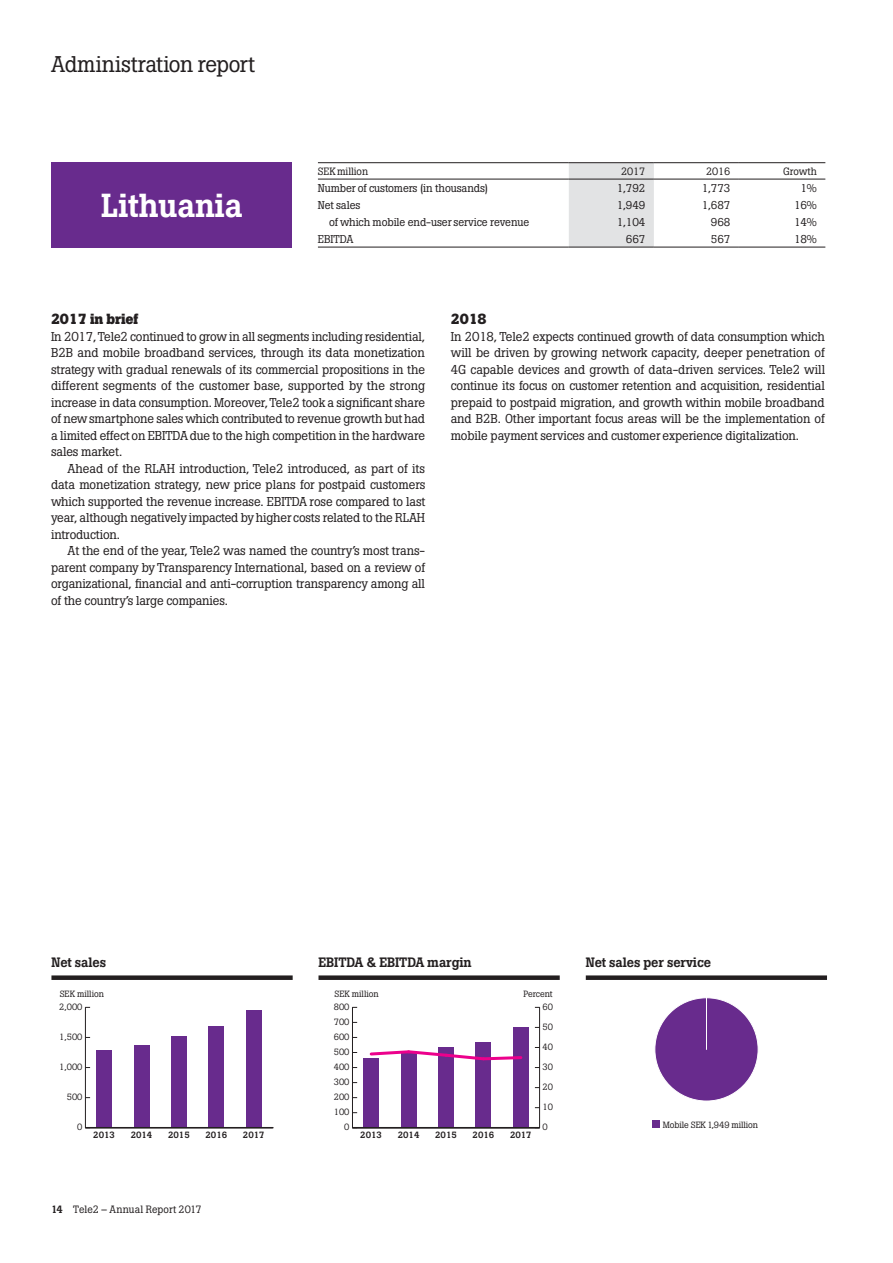
<style>
.page{position:relative;width:893px;height:1263px;background:#fff}
.page>*{position:absolute;margin:0;border:0;box-sizing:border-box;transform-origin:0 0}
.t1{font:500 33px "Boton Pro";letter-spacing:-.01em;color:#fff}
.t2{font:22.5px "Boton Pro";letter-spacing:-.01em;color:#231f20}
.t3{font:700 14.55px "Boton Pro";letter-spacing:-.01em;color:#231f20}
.t4{font:500 13.5px "Boton Pro";letter-spacing:-.01em;color:#231f20}
.t5{font:12.75px/16.5px "Boton Pro";letter-spacing:-.01em;color:#231f20;text-align:justify}
.t6{font:11.25px "Boton Pro";letter-spacing:-.01em;color:#231f20}
.t7{font:10.5px "Boton Pro";letter-spacing:-.01em;color:#231f20}
.t8{font:9px "Boton Pro";color:#231f20}
.t9{font:500 9px "Boton Pro";color:#231f20}
.s1{font-weight:500}
</style>
<div class="page">
<div style="left:569px;top:163px;width:85px;height:84px;background:#e2e3e4"></div>
<hr style="left:318px;top:162px;width:251px;height:1px;background:#231f20">
<hr style="left:318px;top:179px;width:251px;height:1px;background:#231f20">
<hr style="left:654px;top:179px;width:85px;height:1px;background:#231f20">
<hr style="left:739px;top:179px;width:86px;height:1px;background:#231f20">
<hr style="left:654px;top:162px;width:85px;height:1px;background:#231f20">
<hr style="left:739px;top:162px;width:86px;height:1px;background:#231f20">
<hr style="left:569px;top:162px;width:85px;height:1px;background:#231f20">
<hr style="left:569px;top:179px;width:85px;height:1px;background:#231f20">
<hr style="left:318px;top:247px;width:251px;height:1px;background:#231f20">
<hr style="left:569px;top:247px;width:85px;height:1px;background:#231f20">
<hr style="left:654px;top:247px;width:85px;height:1px;background:#231f20">
<hr style="left:739px;top:247px;width:86px;height:1px;background:#231f20">
<div style="left:51px;top:162px;width:241px;height:86px;background:#682b8d"></div>
<div style="left:51px;top:975px;width:242px;height:5px;background:#231f20"></div>
<div style="left:318px;top:975px;width:242px;height:5px;background:#231f20"></div>
<div style="left:586px;top:975px;width:241px;height:5px;background:#231f20"></div>
<div style="left:652px;top:1121px;width:7px;height:7px;background:#682b8d"></div>
<hr style="left:85px;top:1007px;width:1px;height:121px;background:#231f20">
<div style="left:96px;top:1051px;width:16px;height:77px;background:#682b8d"></div>
<div style="left:134px;top:1046px;width:15px;height:82px;background:#682b8d"></div>
<div style="left:171px;top:1036px;width:16px;height:92px;background:#682b8d"></div>
<div style="left:209px;top:1026px;width:15px;height:102px;background:#682b8d"></div>
<div style="left:246px;top:1010px;width:16px;height:118px;background:#682b8d"></div>
<hr style="left:86px;top:1127px;width:187px;height:1px;background:#231f20">
<hr style="left:352px;top:1007px;width:1px;height:121px;background:#231f20">
<div style="left:363px;top:1058px;width:16px;height:70px;background:#682b8d"></div>
<div style="left:401px;top:1051px;width:15px;height:77px;background:#682b8d"></div>
<div style="left:438px;top:1047px;width:16px;height:81px;background:#682b8d"></div>
<div style="left:476px;top:1042px;width:15px;height:86px;background:#682b8d"></div>
<div style="left:513px;top:1027px;width:16px;height:101px;background:#682b8d"></div>
<hr style="left:539px;top:1007px;width:1px;height:121px;background:#231f20">
<svg style="left:369px;top:1048px;width:154px;height:14px"></svg>
<hr style="left:353px;top:1127px;width:186px;height:1px;background:#231f20">
<div style="left:655px;top:998px;width:103px;height:103px;background:#682b8d;border-radius:52px"></div>
<h2 class="t2" style="left:51px;top:50px;width:206px">Administration report</h2>
<h1 class="t1" style="left:101px;top:184px;width:143px">Lithuania</h1>
<p class="t7" style="left:318px;top:164px;width:52px">SEK million</p>
<p class="t7" style="left:621px;top:164px;width:26px">2017</p>
<p class="t7" style="left:706px;top:164px;width:26px">2016</p>
<p class="t7" style="left:783px;top:164px;width:35px">Growth</p>
<p class="t6" style="left:318px;top:181px;width:172px">Number of customers (in thousands)</p>
<p class="t6" style="left:617px;top:181px;width:30px">1,792</p>
<p class="t6" style="left:702px;top:181px;width:30px">1,773</p>
<p class="t6" style="left:800px;top:181px;width:18px">1%</p>
<p class="t6" style="left:318px;top:198px;width:44px">Net sales</p>
<p class="t6" style="left:617px;top:198px;width:30px">1,949</p>
<p class="t6" style="left:702px;top:198px;width:30px">1,687</p>
<p class="t6" style="left:794px;top:198px;width:24px">16%</p>
<p class="t6" style="left:329px;top:215px;width:202px">of which mobile end-user service revenue</p>
<p class="t6" style="left:617px;top:215px;width:30px">1,104</p>
<p class="t6" style="left:711px;top:215px;width:21px">968</p>
<p class="t6" style="left:794px;top:215px;width:24px">14%</p>
<p class="t6" style="left:318px;top:232px;width:37px">EBITDA</p>
<p class="t6" style="left:626px;top:232px;width:21px">667</p>
<p class="t6" style="left:711px;top:232px;width:21px">567</p>
<p class="t6" style="left:794px;top:232px;width:24px">18%</p>
<p class="t3" style="left:51px;top:310px;width:89px">2017 in brief</p>
<p class="t5" style="left:51px;top:328px;width:376px">In 2017, Tele2 continued to grow in all segments including residential, B2B and mobile broadband services, through its data monetization strategy with gradual renewals of its commercial propositions in the different segments of the customer base, supported by the strong increase in data consumption. Moreover, Tele2 took a significant share of new smartphone sales which contributed to revenue growth but had a limited effect on EBITDA due to the high competition in the hardware sales market.</p>
<p class="t5" style="left:51px;top:460px;width:376px;text-indent:16px">Ahead of the RLAH introduction, Tele2 introduced, as part of its data monetization strategy, new price plans for postpaid customers which supported the revenue increase. EBITDA rose compared to last year, although negatively impacted by higher costs related to the RLAH introduction.</p>
<p class="t5" style="left:51px;top:543px;width:376px;text-indent:16px">At the end of the year, Tele2 was named the country’s most trans&shy;parent company by Transparency International, based on a review of organizational, financial and anti-corruption transparency among all of the country’s large companies.</p>
<p class="t3" style="left:451px;top:310px;width:37px">2018</p>
<p class="t5" style="left:451px;top:328px;width:376px">In 2018, Tele2 expects continued growth of data consumption which will be driven by growing network capacity, deeper penetration of 4G capable devices and growth of data-driven services. Tele2 will continue its focus on customer retention and acquisition, residential prepaid to postpaid migration, and growth within mobile broadband and B2B. Other important focus areas will be the implementation of mobile payment services and customer experience digitalization.</p>
<p class="t4" style="left:51px;top:953px;width:56px">Net sales</p>
<p class="t4" style="left:318px;top:953px;width:155px">EBITDA &amp; EBITDA margin</p>
<p class="t4" style="left:586px;top:953px;width:127px">Net sales per service</p>
<p class="t8" style="left:60px;top:988px;width:46px">SEK million</p>
<p class="t8" style="left:335px;top:988px;width:46px">SEK million</p>
<p class="t8" style="left:523px;top:988px;width:31px">Percent</p>
<p class="t8" style="left:59px;top:1001px;width:25px">2,000</p>
<p class="t8" style="left:334px;top:1001px;width:17px">800</p>
<p class="t8" style="left:542px;top:1001px;width:12px">60</p>
<p class="t8" style="left:334px;top:1016px;width:17px">700</p>
<p class="t8" style="left:542px;top:1021px;width:12px">50</p>
<p class="t8" style="left:59px;top:1031px;width:25px">1,500</p>
<p class="t8" style="left:334px;top:1031px;width:17px">600</p>
<p class="t8" style="left:334px;top:1046px;width:17px">500</p>
<p class="t8" style="left:542px;top:1041px;width:12px">40</p>
<p class="t8" style="left:59px;top:1061px;width:25px">1,000</p>
<p class="t8" style="left:334px;top:1061px;width:17px">400</p>
<p class="t8" style="left:542px;top:1061px;width:12px">30</p>
<p class="t8" style="left:334px;top:1076px;width:17px">300</p>
<p class="t8" style="left:542px;top:1081px;width:12px">20</p>
<p class="t8" style="left:67px;top:1091px;width:17px">500</p>
<p class="t8" style="left:334px;top:1091px;width:17px">200</p>
<p class="t8" style="left:334px;top:1106px;width:17px">100</p>
<p class="t8" style="left:542px;top:1101px;width:12px">10</p>
<p class="t8" style="left:77px;top:1121px;width:7px">0</p>
<p class="t8" style="left:663px;top:1119px;width:97px">Mobile SEK 1,949 million</p>
<p class="t8" style="left:344px;top:1121px;width:7px">0</p>
<p class="t8" style="left:542px;top:1121px;width:7px">0</p>
<p class="t9" style="left:93px;top:1129px;width:23px">2013</p>
<p class="t9" style="left:131px;top:1129px;width:23px">2014</p>
<p class="t9" style="left:168px;top:1129px;width:23px">2015</p>
<p class="t9" style="left:206px;top:1129px;width:23px">2016</p>
<p class="t9" style="left:243px;top:1129px;width:23px">2017</p>
<p class="t9" style="left:360px;top:1129px;width:23px">2013</p>
<p class="t9" style="left:398px;top:1129px;width:23px">2014</p>
<p class="t9" style="left:435px;top:1129px;width:23px">2015</p>
<p class="t9" style="left:473px;top:1129px;width:23px">2016</p>
<p class="t9" style="left:510px;top:1129px;width:23px">2017</p>
<p class="t7" style="left:51px;top:1203px;width:152px"><span class="s1">14</span> Tele2 – Annual Report 2017</p>
</div>
